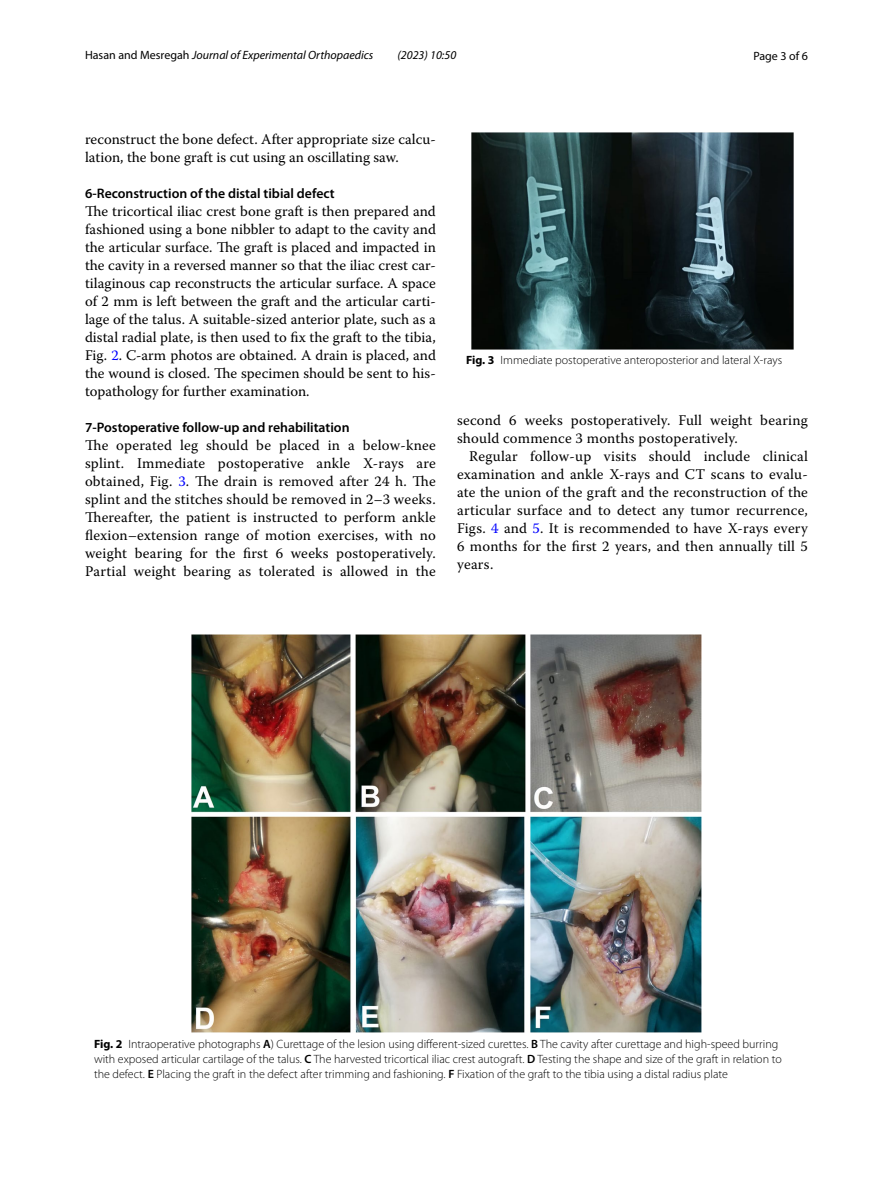
<style>
.page{position:relative;width:893px;height:1187px;background:#fff}
.page>*{position:absolute;margin:0;border:0;box-sizing:border-box;transform-origin:0 0}
.t1{font:14.7px/18px "Warnock Pro";letter-spacing:.01em;color:#000;text-align:justify}
.t2{font:600 13.8px "Myriad Pro";color:#000}
.t3{font:300 12px/15px "Myriad Pro";color:#000}
.t4{font:italic 12px "Myriad Pro";color:#000}
.t5{font:12px "Myriad Pro";color:#000}
.s1{font-style:normal}
.s2{color:#00f}
.s3{font-weight:700}
.s4{font-weight:600}
</style>
<div class="page">
<img style="left:191px;top:634px;width:511px;height:398px">
<img style="left:472px;top:133px;width:321px;height:216px">
<p class="t4" style="left:85px;top:48px;width:290px"><span class="s1">Hasan and Mesregah</span> Journal of Experimental Orthopaedics</p>
<p class="t4" style="left:397px;top:48px;width:60px">(2023) 10:50</p>
<p class="t5" style="left:753px;top:48px;width:56px">Page 3 of 6</p>
<p class="t1" style="left:85px;top:130px;width:352px">reconstruct the bone defect. After appropriate size calcu&shy;lation, the bone graft is cut using an oscillating saw.</p>
<p class="t2" style="left:85px;top:184px;width:251px">6‑Reconstruction of the distal tibial defect</p>
<p class="t1" style="left:85px;top:202px;width:352px">The tricortical iliac crest bone graft is then prepared and fashioned using a bone nibbler to adapt to the cavity and the articular surface. The graft is placed and impacted in the cavity in a reversed manner so that the iliac crest car&shy;tilaginous cap reconstructs the articular surface. A space of 2 mm is left between the graft and the articular carti&shy;lage of the talus. A suitable-sized anterior plate, such as a distal radial plate, is then used to fix the graft to the tibia, Fig. <span class="s2">2</span>. C-arm photos are obtained. A drain is placed, and the wound is closed. The specimen should be sent to his&shy;topathology for further examination.</p>
<p class="t2" style="left:85px;top:418px;width:266px">7‑Postoperative follow‑up and rehabilitation</p>
<p class="t1" style="left:85px;top:436px;width:352px">The operated leg should be placed in a below-knee splint. Immediate postoperative ankle X-rays are obtained, Fig. <span class="s2">3</span>. The drain is removed after 24 h. The splint and the stitches should be removed in 2–3 weeks.<br>Thereafter, the patient is instructed to perform ankle flexion–extension range of motion exercises, with no weight bearing for the first 6 weeks postoperatively.<br>Partial weight bearing as tolerated is allowed in the</p>
<p class="t3" style="left:466px;top:353px;width:317px"><span class="s3">Fig. 3</span> Immediate postoperative anteroposterior and lateral X-rays</p>
<p class="t1" style="left:457px;top:411px;width:352px">second 6 weeks postoperatively. Full weight bearing should commence 3 months postoperatively.</p>
<p class="t1" style="left:457px;top:447px;width:352px;text-indent:12px">Regular follow-up visits should include clinical examination and ankle X-rays and CT scans to evalu&shy;ate the union of the graft and the reconstruction of the articular surface and to detect any tumor recurrence, Figs. <span class="s2">4</span> and <span class="s2">5</span>. It is recommended to have X-rays every 6 months for the first 2 years, and then annually till 5 years.</p>
<p class="t3" style="left:94px;top:1036px;width:689px"><span class="s3">Fig. 2</span> Intraoperative photographs <span class="s4">A</span>) Curettage of the lesion using different-sized curettes. <span class="s4">B</span> The cavity after curettage and high-speed burring with exposed articular cartilage of the talus. <span class="s4">C</span> The harvested tricortical iliac crest autograft. <span class="s4">D</span> Testing the shape and size of the graft in relation to the defect. <span class="s4">E</span> Placing the graft in the defect after trimming and fashioning. <span class="s4">F</span> Fixation of the graft to the tibia using a distal radius plate</p>
</div>
